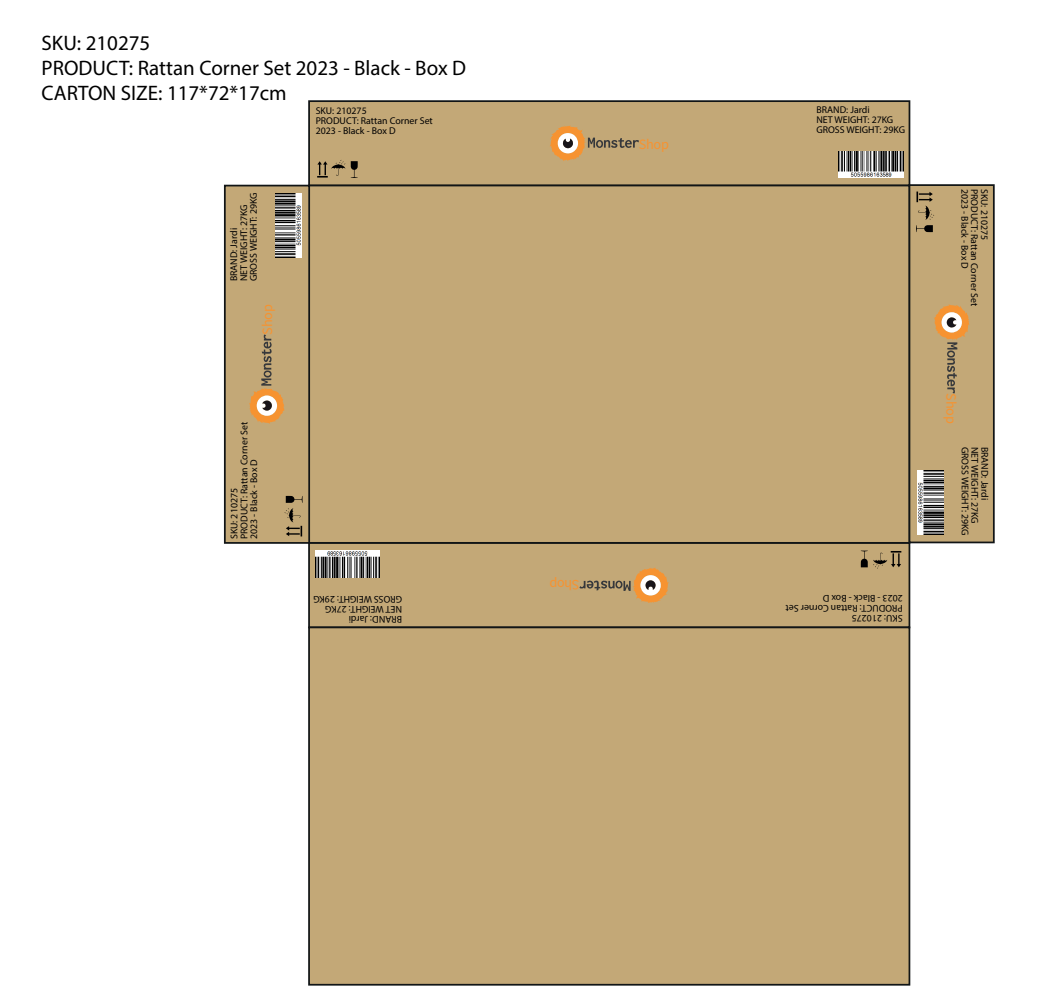
<style>
.page{position:relative;width:1042px;height:1000px;background:#fff}
.page>*{position:absolute;margin:0;border:0;box-sizing:border-box;transform-origin:0 0}
.t1{font:21px/25.2px "Myriad Pro";color:#000001}
.t2{font:14.35px "Source Sans Pro";letter-spacing:-.025em;color:#f69331}
.t3{font:9.8px/9.8px "Myriad Pro";color:#000001}
</style>
<div class="page">
<div style="left:308px;top:100px;width:602px;height:86px;background:#c3a877;border:2px solid #111516"></div>
<svg style="left:550px;top:125px;width:89px;height:36px"></svg>
<svg style="left:351px;top:161px;width:7px;height:17px"></svg>
<svg style="left:317px;top:160px;width:28px;height:17px"></svg>
<img style="left:838px;top:151px;width:65px;height:27px">
<div style="left:308px;top:185px;width:602px;height:358px;background:#c3a877;border:2px solid #111516"></div>
<div style="left:308px;top:542px;width:602px;height:86px;background:#c3a877;border:2px solid #111516"></div>
<svg style="left:579px;top:568px;width:90px;height:35px"></svg>
<svg style="left:861px;top:550px;width:40px;height:19px"></svg>
<img style="left:315px;top:551px;width:65px;height:26px">
<div style="left:908px;top:184px;width:86px;height:359px;background:#c3a877;border:2px solid #111516"></div>
<svg style="left:934px;top:304px;width:35px;height:89px"></svg>
<svg style="left:916px;top:191px;width:18px;height:41px"></svg>
<img style="left:917px;top:470px;width:26px;height:64px">
<div style="left:224px;top:185px;width:86px;height:359px;background:#c3a877;border:2px solid #111516"></div>
<svg style="left:249px;top:334px;width:36px;height:90px"></svg>
<svg style="left:284px;top:496px;width:18px;height:40px"></svg>
<img style="left:275px;top:193px;width:26px;height:65px">
<div style="left:308px;top:626px;width:602px;height:359px;background:#c3a877;border:2px solid #111516"></div>
<h1 class="t1" style="left:42px;top:30px;width:426px">SKU: 210275<br>PRODUCT: Rattan Corner Set 2023 - Black - Box D<br>CARTON SIZE: 117*72*17cm</h1>
<p class="t3" style="left:316px;top:106px;width:119px">SKU: 210275<br>PRODUCT: Rattan Corner Set<br>2023 - Black - Box D</p>
<p class="t3" style="left:816px;top:105px;width:90px">BRAND: Jardi<br>NET WEIGHT: 27KG<br>GROSS WEIGHT: 29KG</p>
<p class="t3" style="left:229px;top:281px;width:90px;rotate:-90deg">BRAND: Jardi<br>NET WEIGHT: 27KG<br>GROSS WEIGHT: 29KG</p>
<h2 class="t2" style="left:258px;top:334px;width:31px;rotate:-90deg">Shop</h2>
<p class="t3" style="left:229px;top:539px;width:119px;rotate:-90deg">SKU: 210275<br>PRODUCT: Rattan Corner Set<br>2023 - Black - Box D</p>
<p class="t3" style="left:402px;top:624px;width:90px;rotate:-180deg">BRAND: Jardi<br>NET WEIGHT: 27KG<br>GROSS WEIGHT: 29KG</p>
<h2 class="t2" style="left:639px;top:134px;width:31px">Shop</h2>
<h2 class="t2" style="left:579px;top:594px;width:31px;rotate:-180deg">Shop</h2>
<p class="t3" style="left:903px;top:623px;width:119px;rotate:-180deg">SKU: 210275<br>PRODUCT: Rattan Corner Set<br>2023 - Black - Box D</p>
<p class="t3" style="left:969px;top:189px;width:81px;rotate:90deg">2023 - Black - Box D</p>
<p class="t3" style="left:979px;top:189px;width:119px;rotate:90deg">PRODUCT: Rattan Corner Set</p>
<p class="t3" style="left:989px;top:189px;width:53px;rotate:90deg">SKU: 210275</p>
<h2 class="t2" style="left:960px;top:393px;width:31px;rotate:90deg">Shop</h2>
<p class="t3" style="left:970px;top:446px;width:90px;rotate:90deg">GROSS WEIGHT: 29KG</p>
<p class="t3" style="left:980px;top:446px;width:78px;rotate:90deg">NET WEIGHT: 27KG</p>
<p class="t3" style="left:990px;top:446px;width:55px;rotate:90deg">BRAND: Jardi</p>
</div>
